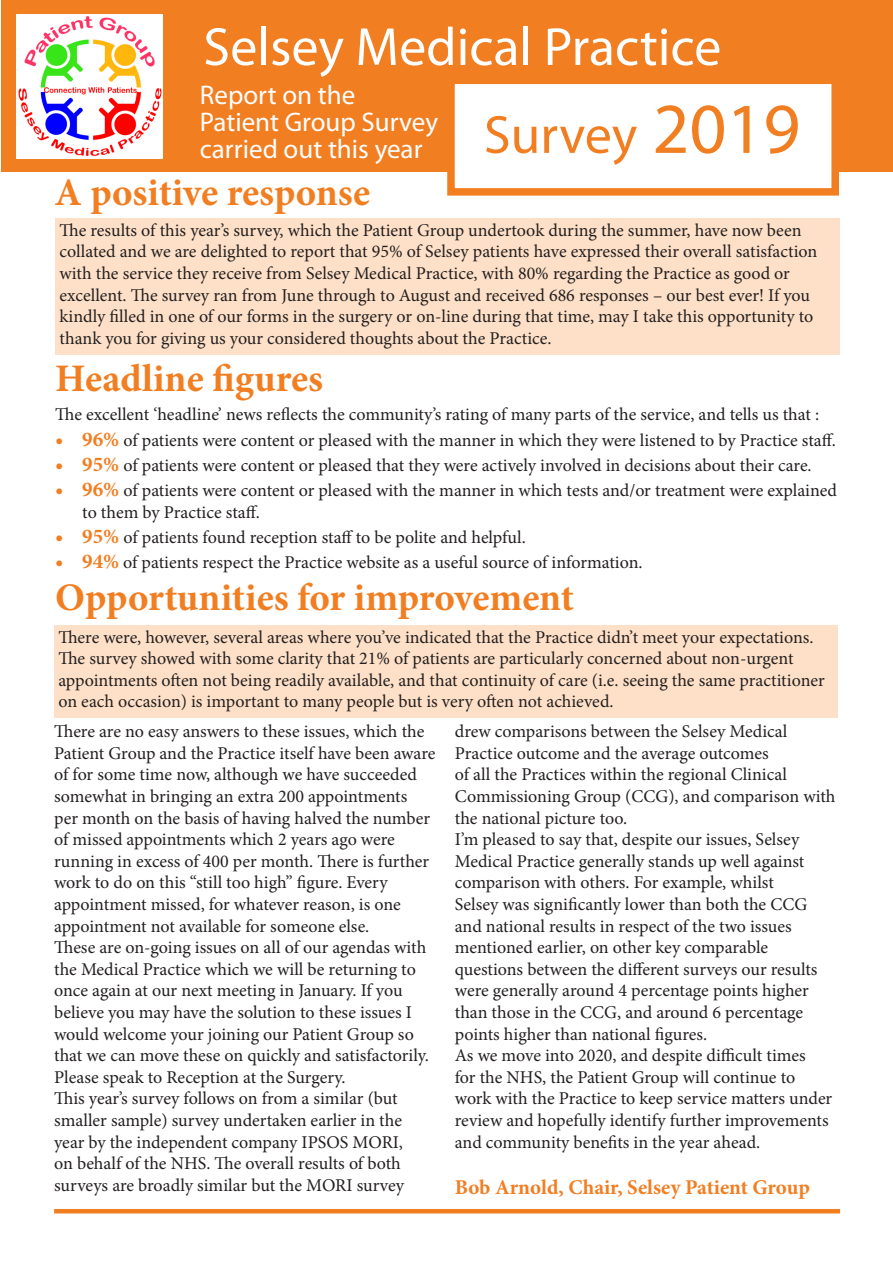
<style>
.page{position:relative;width:893px;height:1263px;background:#fff}
.page>*{position:absolute;margin:0;border:0;box-sizing:border-box;transform-origin:0 0}
.t1{font:54px "Myriad Pro";color:#fff}
.t2{font:54px "Myriad Pro";color:#f27e22}
.t3{font:700 39px "Minion Pro";color:#f27e22}
.t4{font:27px/27px "Myriad Pro";color:#fff}
.t5{font:700 21px "Minion Pro";letter-spacing:-.005em;color:#f27e22}
.t6{font:18px/21.6px "Minion Pro";color:#231f20}
.s1{font-size:72px}
.s2{font-weight:700;font-size:21px;color:#f27e22}
</style>
<div class="page">
<div style="left:1px;top:1px;width:891px;height:171px;background:#f27e22"></div>
<div style="left:447px;top:77px;width:392px;height:119px;background:#fff;border:8px solid #f27e22"></div>
<img style="left:17px;top:15px;width:146px;height:143px">
<div style="left:55px;top:219px;width:784px;height:136px;background:#fde0c7"></div>
<hr style="left:54px;top:1209px;width:786px;height:4px;background:#f27e22">
<div style="left:54px;top:625px;width:784px;height:93px;background:#fde0c7"></div>
<p class="t1" style="left:203px;top:14px;width:519px">Selsey Medical Practice</p>
<p class="t2" style="left:484px;top:101px;width:318px">Survey <span class="s1">2019</span></p>
<p class="t4" style="left:200px;top:81px;width:157px">Report on the</p>
<p class="t4" style="left:200px;top:108px;width:240px">Patient Group Survey carried out this year</p>
<p class="t3" style="left:54px;top:165px;width:317px">A positive response</p>
<p class="t6" style="left:60px;top:219px;width:759px">The results of this year’s survey, which the Patient Group undertook during the summer, have now been collated and we are delighted to report that 95% of Selsey patients have expressed their overall satisfaction with the service they receive from Selsey Medical Practice, with 80% regarding the Practice as good or excellent. The survey ran from June through to August and received 686 responses – our best ever! If you kindly filled in one of our forms in the surgery or on-line during that time, may I take this opportunity to thank you for giving us your considered thoughts about the Practice.</p>
<p class="t3" style="left:55px;top:351px;width:269px">Headline figures</p>
<p class="t6" style="left:55px;top:404px;width:765px">The excellent ‘headline’ news reflects the community’s rating of many parts of the service, and tells us that :</p>
<p class="t6" style="left:55px;top:429px;width:782px"><span class="s2">• 96%</span> of patients were content or pleased with the manner in which they were listened to by Practice staff.</p>
<p class="t6" style="left:55px;top:454px;width:758px"><span class="s2">• 95%</span> of patients were content or pleased that they were actively involved in decisions about their care.</p>
<p class="t6" style="left:82px;top:479px;width:756px;text-indent:-27px"><span class="s2">• 96%</span> of patients were content or pleased with the manner in which tests and/or treatment were explained to them by Practice staff.</p>
<p class="t6" style="left:55px;top:526px;width:472px"><span class="s2">• 95%</span> of patients found reception staff to be polite and helpful.</p>
<p class="t6" style="left:55px;top:551px;width:589px"><span class="s2">• 94%</span> of patients respect the Practice website as a useful source of information.</p>
<p class="t3" style="left:55px;top:570px;width:520px">Opportunities for improvement</p>
<p class="t6" style="left:58px;top:626px;width:768px">There were, however, several areas where you’ve indicated that the Practice didn’t meet your expectations.<br>The survey showed with some clarity that 21% of patients are particularly concerned about non-urgent appointments often not being readily available, and that continuity of care (i.e. seeing the same practitioner on each occasion) is important to many people but is very often not achieved.</p>
<p class="t6" style="left:54px;top:721px;width:383px">There are no easy answers to these issues, which the Patient Group and the Practice itself have been aware of for some time now, although we have succeeded somewhat in bringing an extra 200 appointments per month on the basis of having halved the number of missed appointments which 2 years ago were running in excess of 400 per month. There is further work to do on this “still too high” figure. Every appointment missed, for whatever reason, is one appointment not available for someone else.</p>
<p class="t6" style="left:54px;top:937px;width:376px">These are on-going issues on all of our agendas with the Medical Practice which we will be returning to once again at our next meeting in January. If you believe you may have the solution to these issues I would welcome your joining our Patient Group so that we can move these on quickly and satisfactorily.<br>Please speak to Reception at the Surgery.</p>
<p class="t6" style="left:54px;top:1088px;width:352px">This year’s survey follows on from a similar (but smaller sample) survey undertaken earlier in the year by the independent company IPSOS MORI, on behalf of the NHS. The overall results of both surveys are broadly similar but the MORI survey</p>
<p class="t6" style="left:455px;top:721px;width:382px">drew comparisons between the Selsey Medical Practice outcome and the average outcomes<br>of all the Practices within the regional Clinical Commissioning Group (CCG), and comparison with the national picture too.</p>
<p class="t6" style="left:455px;top:829px;width:364px">I’m pleased to say that, despite our issues, Selsey Medical Practice generally stands up well against comparison with others. For example, whilst Selsey was significantly lower than both the CCG and national results in respect of the two issues mentioned earlier, on other key comparable questions between the different surveys our results were generally around 4 percentage points higher than those in the CCG, and around 6 percentage points higher than national figures.</p>
<p class="t6" style="left:455px;top:1045px;width:379px">As we move into 2020, and despite difficult times<br>for the NHS, the Patient Group will continue to work with the Practice to keep service matters under review and hopefully identify further improvements and community benefits in the year ahead.</p>
<p class="t5" style="left:455px;top:1173px;width:356px">Bob Arnold, Chair, Selsey Patient Group</p>
</div>
